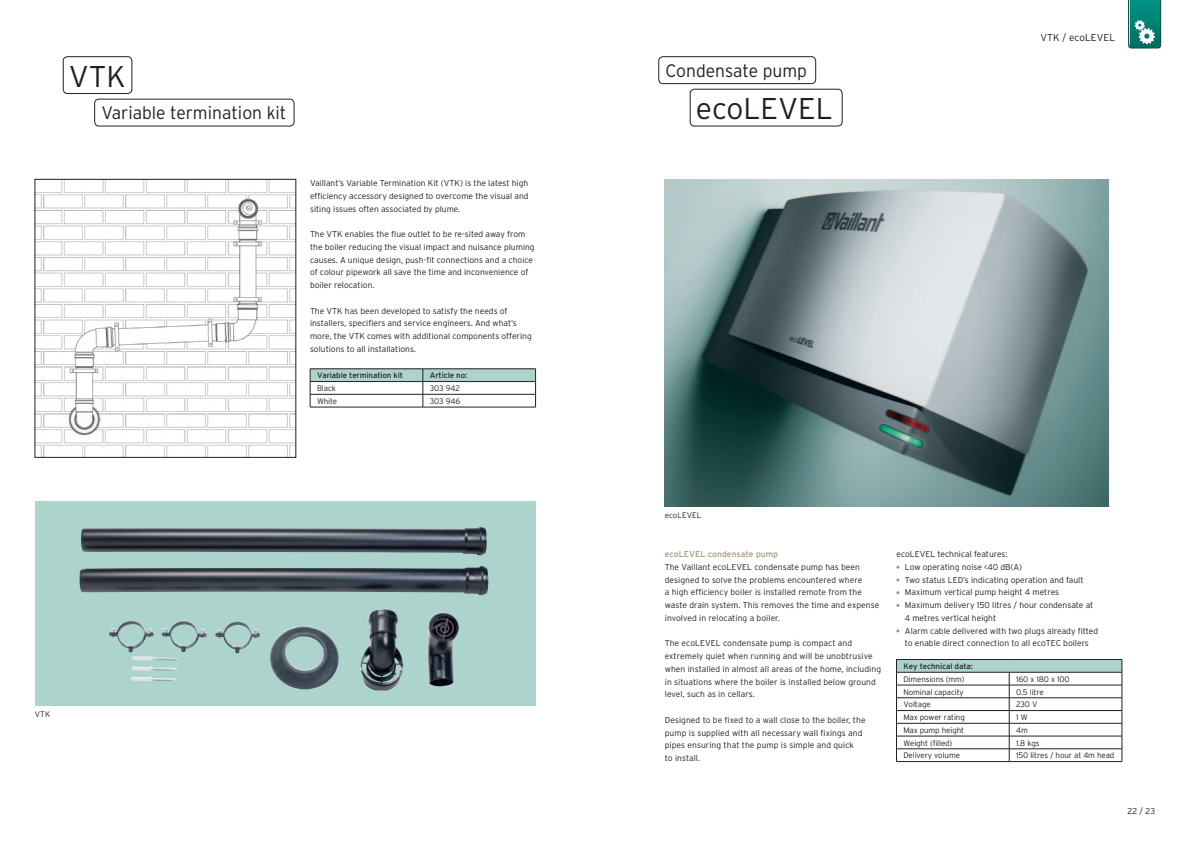
<style>
.page{position:relative;width:1191px;height:842px;background:#fff}
.page>*{position:absolute;margin:0;border:0;box-sizing:border-box;transform-origin:0 0}
.t1{font:300 30px "Interstate";color:#231f20}
.t2{font:300 18px "Interstate";color:#231f20}
.t3{font:300 10px "Interstate";color:#231f20}
.t4{font:300 8.5px/12.8px "Interstate";color:#231f20}
.t5{font:8.5px "Interstate";letter-spacing:.005em;color:#a3927b}
.t6{font:300 8px "Interstate";letter-spacing:-.015em;color:#231f20}
.t7{font:8px "Interstate";letter-spacing:-.015em;color:#231f20}
</style>
<div class="page">
<svg style="left:310px;top:369px;width:226px;height:38px"></svg>
<hr style="left:310px;top:407px;width:113px;height:1px;background:#231f20">
<hr style="left:423px;top:407px;width:112px;height:1px;background:#231f20">
<img style="left:37px;top:181px;width:257px;height:274px">
<div style="left:658px;top:57px;width:158px;height:27px;border:1px solid #231f20;border-radius:4px"></div>
<div style="left:690px;top:89px;width:152px;height:37px;border:1px solid #231f20;border-radius:4px"></div>
<div style="left:94px;top:99px;width:200px;height:27px;border:1px solid #231f20;border-radius:4px"></div>
<div style="left:63px;top:57px;width:69px;height:37px;border:1px solid #231f20;border-radius:4px"></div>
<img style="left:665px;top:179px;width:443px;height:327px">
<div style="left:896px;top:659px;width:226px;height:13px;background:#acd4cd"></div>
<hr style="left:896px;top:659px;width:113px;height:1px;background:#231f20">
<hr style="left:1009px;top:659px;width:113px;height:1px;background:#231f20">
<hr style="left:896px;top:672px;width:113px;height:1px;background:#231f20">
<hr style="left:1009px;top:672px;width:113px;height:1px;background:#231f20">
<hr style="left:896px;top:685px;width:113px;height:1px;background:#231f20">
<hr style="left:1009px;top:685px;width:113px;height:1px;background:#231f20">
<hr style="left:896px;top:698px;width:113px;height:1px;background:#231f20">
<hr style="left:1009px;top:698px;width:113px;height:1px;background:#231f20">
<hr style="left:896px;top:710px;width:113px;height:1px;background:#231f20">
<hr style="left:1009px;top:710px;width:113px;height:1px;background:#231f20">
<hr style="left:896px;top:723px;width:113px;height:1px;background:#231f20">
<hr style="left:1009px;top:723px;width:113px;height:1px;background:#231f20">
<hr style="left:896px;top:736px;width:113px;height:1px;background:#231f20">
<hr style="left:1009px;top:736px;width:113px;height:1px;background:#231f20">
<hr style="left:896px;top:749px;width:113px;height:1px;background:#231f20">
<svg style="left:896px;top:660px;width:1px;height:101px"></svg>
<hr style="left:1009px;top:749px;width:113px;height:1px;background:#231f20">
<svg style="left:1009px;top:672px;width:1px;height:89px"></svg>
<svg style="left:1121px;top:660px;width:1px;height:101px"></svg>
<hr style="left:896px;top:761px;width:113px;height:1px;background:#231f20">
<hr style="left:1009px;top:761px;width:113px;height:1px;background:#231f20">
<div style="left:35px;top:502px;width:500px;height:204px;background:#acd4cd"></div>
<img style="left:79px;top:526px;width:410px;height:164px">
<svg style="left:1128px;top:0;width:33px;height:48px;background:#299288"></svg>
<h1 class="t1" style="left:69px;top:59px;width:58px">VTK</h1>
<h2 class="t2" style="left:665px;top:61px;width:143px">Condensate pump</h2>
<h2 class="t2" style="left:101px;top:103px;width:186px">Variable termination kit</h2>
<h1 class="t1" style="left:696px;top:92px;width:139px">ecoLEVEL</h1>
<p class="t4" style="left:310px;top:177px;width:220px;text-align:justify">Vaillant’s Variable Termination Kit (VTK) is the latest high efficiency accessory designed to overcome the visual and siting issues often associated by plume.</p>
<p class="t4" style="left:310px;top:228px;width:226px">The VTK enables the flue outlet to be re-sited away from the boiler reducing the visual impact and nuisance pluming causes. A unique design, push-fit connections and a choice of colour pipework all save the time and inconvenience of boiler relocation.</p>
<p class="t4" style="left:310px;top:304px;width:223px">The VTK has been developed to satisfy the needs of installers, specifiers and service engineers. And what’s more, the VTK comes with additional components offering solutions to all installations.</p>
<p class="t7" style="left:317px;top:371px;width:87px">Variable termination kit</p>
<p class="t7" style="left:430px;top:371px;width:39px">Article no:</p>
<p class="t6" style="left:317px;top:384px;width:20px">Black</p>
<p class="t6" style="left:430px;top:384px;width:32px">303 942</p>
<p class="t6" style="left:317px;top:397px;width:22px">White</p>
<p class="t6" style="left:430px;top:397px;width:32px">303 946</p>
<p class="t3" style="left:1040px;top:32px;width:76px">VTK / ecoLEVEL</p>
<p class="t6" style="left:35px;top:710px;width:17px">VTK</p>
<p class="t6" style="left:665px;top:511px;width:38px">ecoLEVEL</p>
<p class="t5" style="left:665px;top:549px;width:115px">ecoLEVEL condensate pump</p>
<p class="t4" style="left:665px;top:560px;width:216px">The Vaillant ecoLEVEL condensate pump has been designed to solve the problems encountered where<br>a high efficiency boiler is installed remote from the waste drain system. This removes the time and expense involved in relocating a boiler.</p>
<p class="t4" style="left:665px;top:637px;width:218px">The ecoLEVEL condensate pump is compact and extremely quiet when running and will be unobtrusive when installed in almost all areas of the home, including in situations where the boiler is installed below ground level, such as in cellars.</p>
<p class="t4" style="left:665px;top:713px;width:202px">Designed to be fixed to a wall close to the boiler, the pump is supplied with all necessary wall fixings and pipes ensuring that the pump is simple and quick<br>to install.</p>
<p class="t4" style="left:905px;top:548px;width:195px;text-indent:-9px">ecoLEVEL technical features:<br>Low operating noise &lt;40 dB(A)<br>Two status LED’s indicating operation and fault Maximum vertical pump height 4 metres Maximum delivery 150 litres / hour condensate at 4 metres vertical height<br>Alarm cable delivered with two plugs already fitted to enable direct connection to all ecoTEC boilers</p>
<p class="t7" style="left:903px;top:662px;width:71px">Key technical data:</p>
<p class="t6" style="left:903px;top:674px;width:63px">Dimensions (mm)</p>
<p class="t6" style="left:1016px;top:674px;width:55px">160 x 180 x 100</p>
<p class="t6" style="left:903px;top:687px;width:62px">Nominal capacity</p>
<p class="t6" style="left:1016px;top:687px;width:29px">0.5 litre</p>
<p class="t6" style="left:903px;top:700px;width:29px">Voltage</p>
<p class="t6" style="left:1016px;top:700px;width:23px">230 V</p>
<p class="t6" style="left:903px;top:713px;width:63px">Max power rating</p>
<p class="t6" style="left:1016px;top:713px;width:13px">1 W</p>
<p class="t6" style="left:903px;top:725px;width:62px">Max pump height</p>
<p class="t6" style="left:1016px;top:725px;width:13px">4m</p>
<p class="t6" style="left:903px;top:738px;width:50px">Weight (filled)</p>
<p class="t6" style="left:1016px;top:738px;width:25px">1.8 kgs</p>
<p class="t6" style="left:903px;top:751px;width:58px">Delivery volume</p>
<p class="t6" style="left:1016px;top:751px;width:100px">150 litres / hour at 4m head</p>
<p class="t4" style="left:1127px;top:805px;width:29px">22 / 23</p>
</div>
